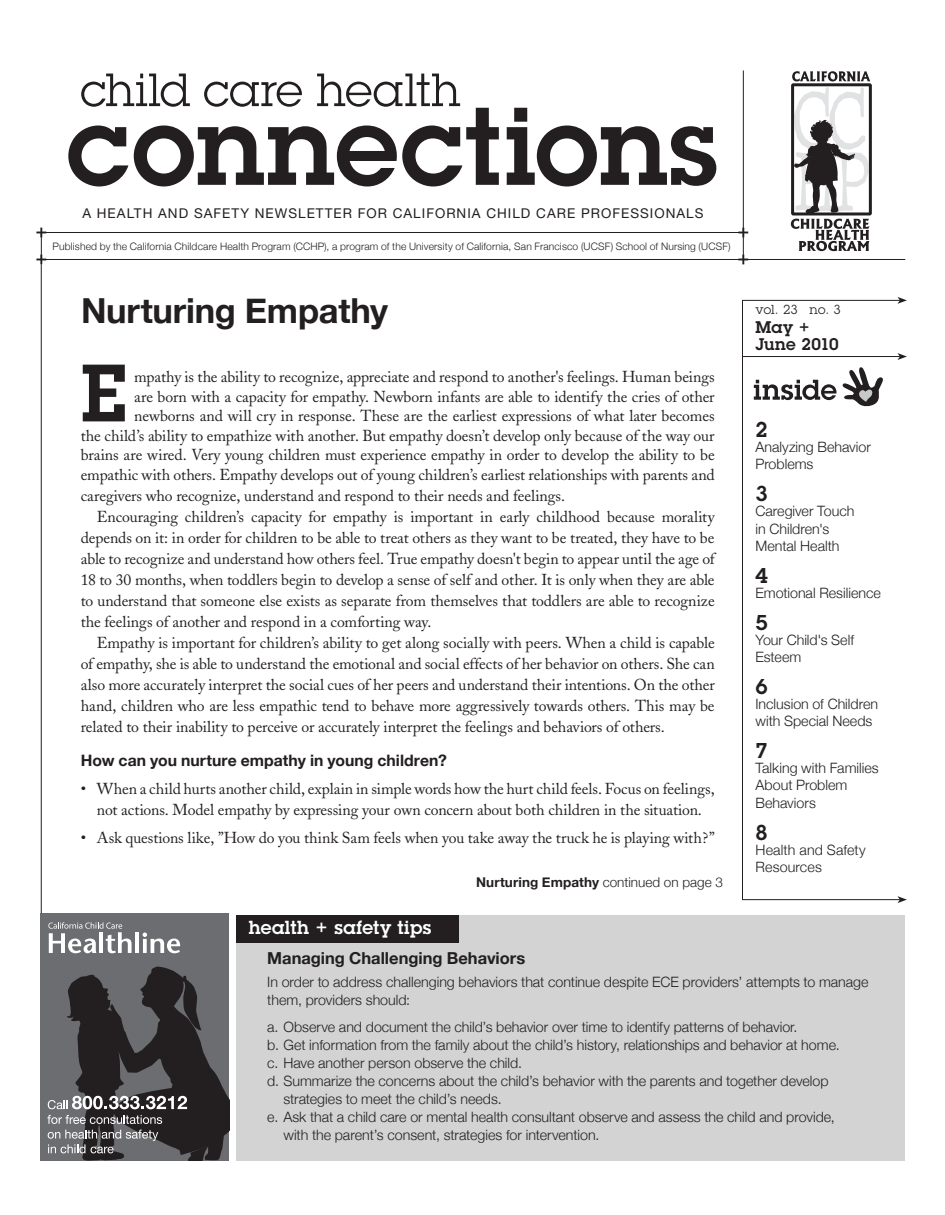
<style>
.page{position:relative;width:945px;height:1215px;background:#fff}
.page>*{position:absolute;margin:0;border:0;box-sizing:border-box;transform-origin:0 0}
.t1{font:600 79.5px "Lubalin Graph";color:#231f20}
.t2{font:700 34.5px "Helvetica Neue";letter-spacing:-.005em;color:#231f20}
.t3{font:600 21px "Lubalin Graph";color:#231f20}
.t4{font:600 18.45px "Lubalin Graph";letter-spacing:.025em;color:#fff}
.t5{font:700 16.5px "Helvetica Neue";color:#231f20}
.t6{font:600 16.5px/16.5px "Lubalin Graph";letter-spacing:.015em;color:#231f20}
.t7{font:15.75px/19.5px "Adobe Caslon";letter-spacing:-.005em;color:#231f20;text-align:right}
.t8{font:700 15.75px "Helvetica Neue";color:#231f20}
.t9{font:300 14.25px/17.2px "Helvetica Neue";color:#231f20}
.t10{font:13.5px "Helvetica Neue";letter-spacing:.075em;color:#231f20}
.t11{font:700 13.5px "Helvetica Neue";letter-spacing:.01em;color:#231f20}
.t12{font:12.75px "Lubalin Graph";letter-spacing:.005em;color:#231f20}
.t13{font:300 10.8px "Helvetica Neue";letter-spacing:.005em;color:#231f20}
.t14{font:300 10.2px "Helvetica Neue";letter-spacing:.015em;color:#231f20}
.s1{font-weight:300}
</style>
<div class="page">
<div style="left:236px;top:915px;width:668px;height:246px;background:#d3d3d3"></div>
<div style="left:236px;top:915px;width:223px;height:28px;background:#231f20"></div>
<div style="left:41px;top:913px;width:188px;height:248px;background:#6c6d70"></div>
<svg style="left:47px;top:967px;width:182px;height:194px"></svg>
<hr style="left:135px;top:932px;width:4px;height:21px;background:#fff">
<svg style="left:143px;top:932px;width:37px;height:21px"></svg>
<svg style="left:48px;top:922px;width:84px;height:31px"></svg>
<hr style="left:743px;top:70px;width:1px;height:190px;background:#231f20">
<hr style="left:41px;top:232px;width:701px;height:1px;background:#231f20">
<hr style="left:41px;top:259px;width:864px;height:1px;background:#231f20">
<svg style="left:36px;top:228px;width:10px;height:36px"></svg>
<svg style="left:738px;top:228px;width:10px;height:9px"></svg>
<svg style="left:738px;top:255px;width:10px;height:9px"></svg>
<svg style="left:68px;top:74px;width:431px;height:112px"></svg>
<svg style="left:507px;top:108px;width:209px;height:78px"></svg>
<div style="left:791px;top:83px;width:81px;height:132px;border:3px solid #231f20"></div>
<svg style="left:792px;top:71px;width:78px;height:10px"></svg>
<svg style="left:791px;top:87px;width:79px;height:164px"></svg>
<div style="left:53px;top:240px;width:687px;height:16px;background:#fff"></div>
<svg style="left:754px;top:367px;width:129px;height:39px"></svg>
<hr style="left:41px;top:264px;width:1px;height:649px;background:#231f20">
<hr style="left:742px;top:300px;width:1px;height:600px;background:#231f20">
<hr style="left:742px;top:300px;width:158px;height:1px;background:#231f20">
<svg style="left:897px;top:297px;width:10px;height:7px"></svg>
<hr style="left:742px;top:356px;width:158px;height:1px;background:#231f20">
<svg style="left:897px;top:353px;width:10px;height:7px"></svg>
<hr style="left:742px;top:899px;width:158px;height:1px;background:#231f20">
<svg style="left:897px;top:896px;width:10px;height:7px"></svg>
<p class="t10" style="left:82px;top:205px;width:623px">A HEALTH AND SAFETY NEWSLETTER FOR CALIFORNIA CHILD CARE PROFESSIONALS</p>
<p class="t14" style="left:53px;top:240px;width:680px">Published by the California Childcare Health Program (CCHP), a program of the University of California, San Francisco (UCSF) School of Nursing (UCSF)</p>
<p class="t13" style="left:54px;top:240px;width:677px">Published by the California Childcare Health Program (CCHP), a program of the University of California, San Francisco School of Nursing (UCSF)</p>
<h2 class="t2" style="left:81px;top:289px;width:309px">Nurturing Empathy</h2>
<h1 class="t1" style="left:81px;top:341px;width:48px">E</h1>
<p class="t7" style="left:81px;top:367px;width:635px">mpathy is the ability to recognize, appreciate and respond to another's feelings. Human beings<br>are born with a capacity for empathy. Newborn infants are able to identify the cries of other newborns and will cry in response. These are the earliest expressions of what later becomes<br>the child’s ability to empathize with another. But empathy doesn’t develop only because of the way our brains are wired. Very young children must experience empathy in order to develop the ability to be empathic with others. Empathy develops out of young children’s earliest relationships with parents and</p>
<p class="t7" style="left:81px;top:486px;width:486px">caregivers who recognize, understand and respond to their needs and feelings.</p>
<p class="t7" style="left:97px;top:507px;width:619px">Encouraging children’s capacity for empathy is important in early childhood because morality</p>
<p class="t7" style="left:81px;top:528px;width:635px">depends on it: in order for children to be able to treat others as they want to be treated, they have to be</p>
<p class="t7" style="left:81px;top:549px;width:636px">able to recognize and understand how others feel. True empathy doesn't begin to appear until the age of</p>
<p class="t7" style="left:81px;top:570px;width:635px">18 to 30 months, when toddlers begin to develop a sense of self and other. It is only when they are able</p>
<p class="t7" style="left:81px;top:591px;width:635px">to understand that someone else exists as separate from themselves that toddlers are able to recognize</p>
<p class="t7" style="left:81px;top:612px;width:352px">the feelings of another and respond in a comforting way.</p>
<p class="t7" style="left:97px;top:633px;width:619px">Empathy is important for children’s ability to get along socially with peers. When a child is capable</p>
<p class="t7" style="left:81px;top:654px;width:636px">of empathy, she is able to understand the emotional and social effects of her behavior on others. She can</p>
<p class="t7" style="left:81px;top:675px;width:635px">also more accurately interpret the social cues of her peers and understand their intentions. On the other</p>
<p class="t7" style="left:81px;top:696px;width:635px">hand, children who are less empathic tend to behave more aggressively towards others. This may be</p>
<p class="t7" style="left:81px;top:717px;width:586px">related to their inability to perceive or accurately interpret the feelings and behaviors of others.</p>
<p class="t8" style="left:81px;top:751px;width:368px">How can you nurture empathy in young children?</p>
<p class="t7" style="left:81px;top:778px;width:636px;line-height:21px;text-align:center">• When a child hurts another child, explain in simple words how the hurt child feels. Focus on feelings, not actions. Model empathy by expressing your own concern about both children in the situation.</p>
<p class="t7" style="left:81px;top:828px;width:636px">• Ask questions like, ”How do you think Sam feels when you take away the truck he is playing with?”</p>
<p class="t11" style="left:476px;top:874px;width:248px">Nurturing Empathy <span class="s1">continued on page 3</span></p>
<p class="t12" style="left:756px;top:301px;width:87px">vol. 23 no. 3</p>
<p class="t6" style="left:756px;top:319px;width:85px">May +<br>June 2010</p>
<h3 class="t3" style="left:756px;top:416px;width:14px">2</h3>
<p class="t9" style="left:756px;top:438px;width:117px">Analyzing Behavior<br>Problems</p>
<h3 class="t3" style="left:756px;top:480px;width:14px">3</h3>
<p class="t9" style="left:756px;top:502px;width:101px">Caregiver Touch in Children's<br>Mental Health</p>
<h3 class="t3" style="left:756px;top:562px;width:14px">4</h3>
<p class="t9" style="left:756px;top:584px;width:127px">Emotional Resilience</p>
<h3 class="t3" style="left:756px;top:608px;width:14px">5</h3>
<p class="t9" style="left:756px;top:631px;width:100px">Your Child's Self<br>Esteem</p>
<h3 class="t3" style="left:756px;top:673px;width:14px">6</h3>
<p class="t9" style="left:756px;top:695px;width:124px">Inclusion of Children with Special Needs</p>
<h3 class="t3" style="left:756px;top:737px;width:14px">7</h3>
<p class="t9" style="left:756px;top:759px;width:125px">Talking with Families<br>About Problem<br>Behaviors</p>
<h3 class="t3" style="left:756px;top:818px;width:14px">8</h3>
<p class="t9" style="left:756px;top:841px;width:112px">Health and Safety<br>Resources</p>
<p class="t4" style="left:249px;top:916px;width:184px">health + safety tips</p>
<p class="t5" style="left:267px;top:948px;width:260px">Managing Challenging Behaviors</p>
<p class="t9" style="left:267px;top:973px;width:603px;line-height:18px">In order to address challenging behaviors that continue despite ECE providers’ attempts to manage them, providers should:</p>
<p class="t9" style="left:267px;top:1018px;width:532px">a. Observe and document the child’s behavior over time to identify patterns of behavior.</p>
<p class="t9" style="left:267px;top:1036px;width:574px">b. Get information from the family about the child’s history, relationships and behavior at home.</p>
<p class="t9" style="left:267px;top:1054px;width:256px">c. Have another person observe the child.</p>
<p class="t9" style="left:267px;top:1072px;width:563px">d. Summarize the concerns about the child’s behavior with the parents and together develop</p>
<p class="t9" style="left:283px;top:1090px;width:220px">strategies to meet the child’s needs.</p>
<p class="t9" style="left:267px;top:1108px;width:569px">e. Ask that a child care or mental health consultant observe and assess the child and provide,</p>
<p class="t9" style="left:283px;top:1126px;width:318px">with the parent’s consent, strategies for intervention.</p>
</div>
